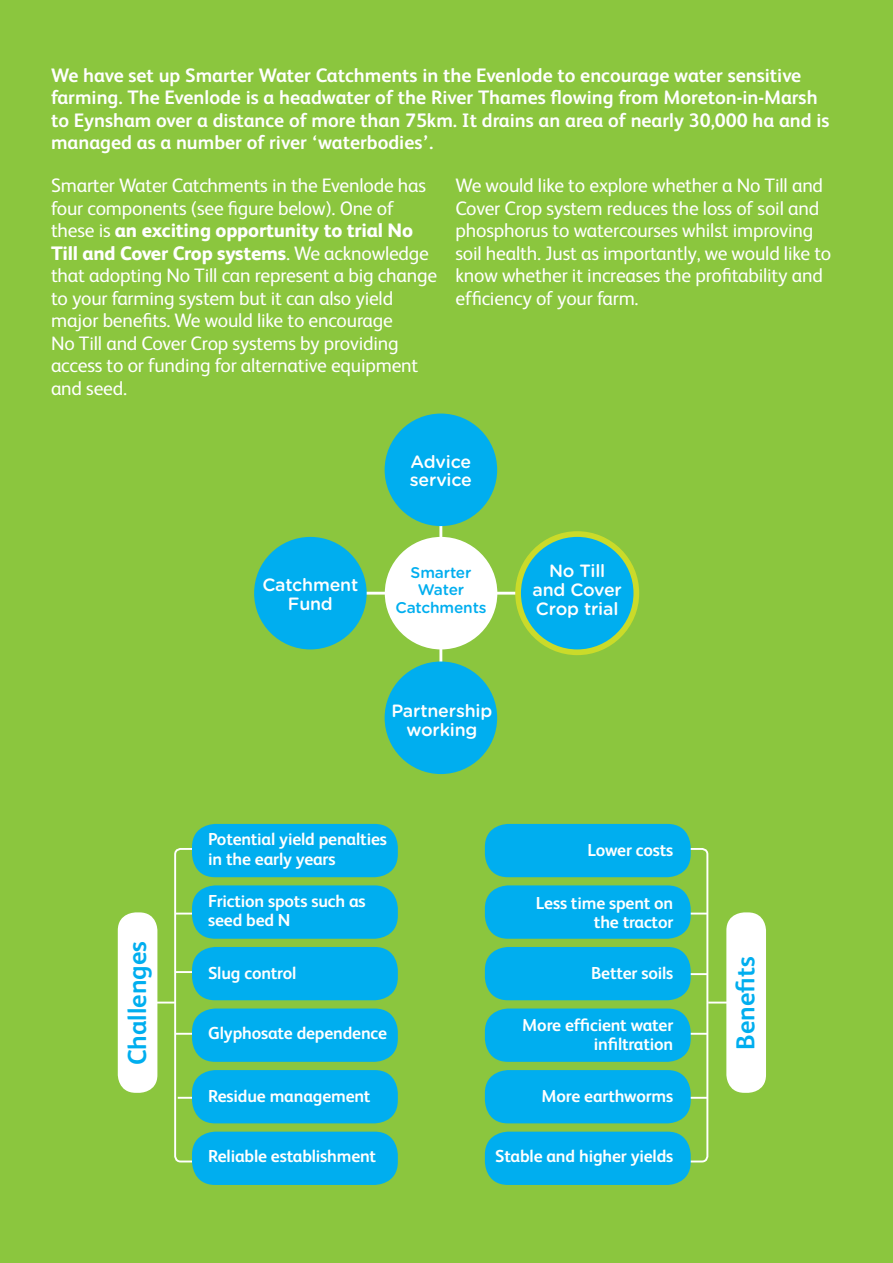
<style>
.page{position:relative;width:893px;height:1263px;background:#8bc63e}
.page>*{position:absolute;margin:0;border:0;box-sizing:border-box;transform-origin:0 0}
.t1{font:700 26.1px "FS Albert";color:#00aeef}
.t2{font:19.5px/22.5px "FS Albert";letter-spacing:-.01em;color:#fff}
.t3{font:700 19.5px/22.5px "FS Albert";color:#fff}
.t4{font:500 17.7px/18.8px "Gotham Rounded";letter-spacing:-.01em;color:#fff;text-align:center}
.t5{font:700 17.4px/19.4px "FS Albert";letter-spacing:-.01em;color:#fff}
.t6{font:500 15.45px/17.1px "Gotham Rounded";letter-spacing:-.01em;color:#00aeef;text-align:center}
.s1{font-weight:800}
</style>
<div class="page">
<svg style="left:683px;top:848px;width:26px;height:315px"></svg>
<hr style="left:677px;top:913px;width:30px;height:1px;background:#fff">
<hr style="left:678px;top:1097px;width:30px;height:2px;background:#fff">
<hr style="left:677px;top:1033px;width:30px;height:2px;background:#fff">
<hr style="left:677px;top:973px;width:30px;height:2px;background:#fff">
<hr style="left:334px;top:592px;width:213px;height:3px;background:#fff">
<hr style="left:439px;top:487px;width:3px;height:213px;background:#fff">
<div style="left:254px;top:537px;width:113px;height:112px;background:#00aeef;border-radius:50%"></div>
<div style="left:518px;top:534px;width:118px;height:118px;background:#00aeef;border-radius:50%"></div>
<div style="left:515px;top:531px;width:124px;height:124px;border:6px solid #cadb2a;border-radius:50%"></div>
<div style="left:385px;top:661px;width:112px;height:113px;background:#00aeef;border-radius:50%"></div>
<div style="left:385px;top:414px;width:112px;height:112px;background:#00aeef;border-radius:50%"></div>
<div style="left:385px;top:537px;width:112px;height:112px;background:#fff;border-radius:50%"></div>
<svg style="left:173px;top:848px;width:26px;height:315px"></svg>
<hr style="left:175px;top:913px;width:30px;height:1px;background:#fff">
<hr style="left:153px;top:1001px;width:22px;height:2px;background:#fff">
<hr style="left:178px;top:1097px;width:30px;height:2px;background:#fff">
<hr style="left:175px;top:1033px;width:31px;height:2px;background:#fff">
<div style="left:192px;top:824px;width:206px;height:53px;background:#00aeef;border-radius:23px"></div>
<div style="left:192px;top:885px;width:206px;height:54px;background:#00aeef;border-radius:23px"></div>
<div style="left:118px;top:912px;width:39px;height:181px;background:#fff;border-radius:18px"></div>
<div style="left:192px;top:1008px;width:206px;height:54px;background:#00aeef;border-radius:23px"></div>
<div style="left:192px;top:1070px;width:206px;height:53px;background:#00aeef;border-radius:23px"></div>
<div style="left:192px;top:1132px;width:206px;height:53px;background:#00aeef;border-radius:23px"></div>
<hr style="left:708px;top:1001px;width:23px;height:2px;background:#fff">
<div style="left:485px;top:824px;width:206px;height:53px;background:#00aeef;border-radius:23px"></div>
<div style="left:485px;top:885px;width:206px;height:54px;background:#00aeef;border-radius:23px"></div>
<div style="left:726px;top:912px;width:40px;height:181px;background:#fff;border-radius:18px"></div>
<div style="left:485px;top:1008px;width:206px;height:54px;background:#00aeef;border-radius:23px"></div>
<div style="left:485px;top:1070px;width:206px;height:53px;background:#00aeef;border-radius:23px"></div>
<div style="left:485px;top:1132px;width:206px;height:53px;background:#00aeef;border-radius:23px"></div>
<div style="left:485px;top:947px;width:206px;height:53px;background:#00aeef;border-radius:23px"></div>
<hr style="left:175px;top:971px;width:30px;height:2px;background:#fff">
<div style="left:192px;top:947px;width:206px;height:53px;background:#00aeef;border-radius:23px"></div>
<p class="t3" style="left:51px;top:63px;width:780px">We have set up Smarter Water Catchments in the Evenlode to encourage water sensitive farming. The Evenlode is a headwater of the River Thames flowing from Moreton-in-Marsh to Eynsham over a distance of more than 75km. It drains an area of nearly 30,000 ha and is managed as a number of river ‘waterbodies’.</p>
<p class="t2" style="left:51px;top:173px;width:388px">Smarter Water Catchments in the Evenlode has four components (see figure below). One of these is <span class="s1">an exciting opportunity to trial No Till and Cover Crop systems</span>. We acknowledge that adopting No Till can represent a big change to your farming system but it can also yield major benefits. We would like to encourage<br>No Till and Cover Crop systems by providing access to or funding for alternative equipment and seed.</p>
<p class="t2" style="left:455px;top:173px;width:377px">We would like to explore whether a No Till and Cover Crop system reduces the loss of soil and phosphorus to watercourses whilst improving soil health. Just as importantly, we would like to know whether it increases the profitability and efficiency of your farm.</p>
<h1 class="t1" style="left:119px;top:1065px;width:126px;rotate:-90deg">Challenges</h1>
<p class="t4" style="left:262px;top:575px;width:98px">Catchment<br>Fund</p>
<p class="t4" style="left:410px;top:451px;width:63px;text-align:left">Advice service</p>
<p class="t6" style="left:395px;top:564px;width:93px">Smarter<br>Water<br>Catchments</p>
<p class="t4" style="left:391px;top:701px;width:102px">Partnership working</p>
<p class="t5" style="left:208px;top:829px;width:180px">Potential yield penalties in the early years</p>
<p class="t5" style="left:208px;top:891px;width:159px">Friction spots such as seed bed N</p>
<p class="t4" style="left:532px;top:561px;width:91px">No Till and Cover<br>Crop trial</p>
<p class="t5" style="left:588px;top:839px;width:87px">Lower costs</p>
<p class="t5" style="left:536px;top:893px;width:139px;text-align:right">Less time spent on the tractor</p>
<p class="t5" style="left:208px;top:962px;width:90px">Slug control</p>
<p class="t5" style="left:591px;top:962px;width:84px">Better soils</p>
<p class="t5" style="left:208px;top:1023px;width:180px">Glyphosate dependence</p>
<p class="t5" style="left:208px;top:1085px;width:164px">Residue management</p>
<p class="t5" style="left:208px;top:1146px;width:169px">Reliable establishment</p>
<p class="t5" style="left:522px;top:1015px;width:153px;text-align:right">More efficient water infiltration</p>
<p class="t5" style="left:542px;top:1085px;width:133px">More earthworms</p>
<p class="t5" style="left:495px;top:1146px;width:180px">Stable and higher yields</p>
<h1 class="t1" style="left:728px;top:1050px;width:95px;rotate:-90deg">Benefits</h1>
</div>
